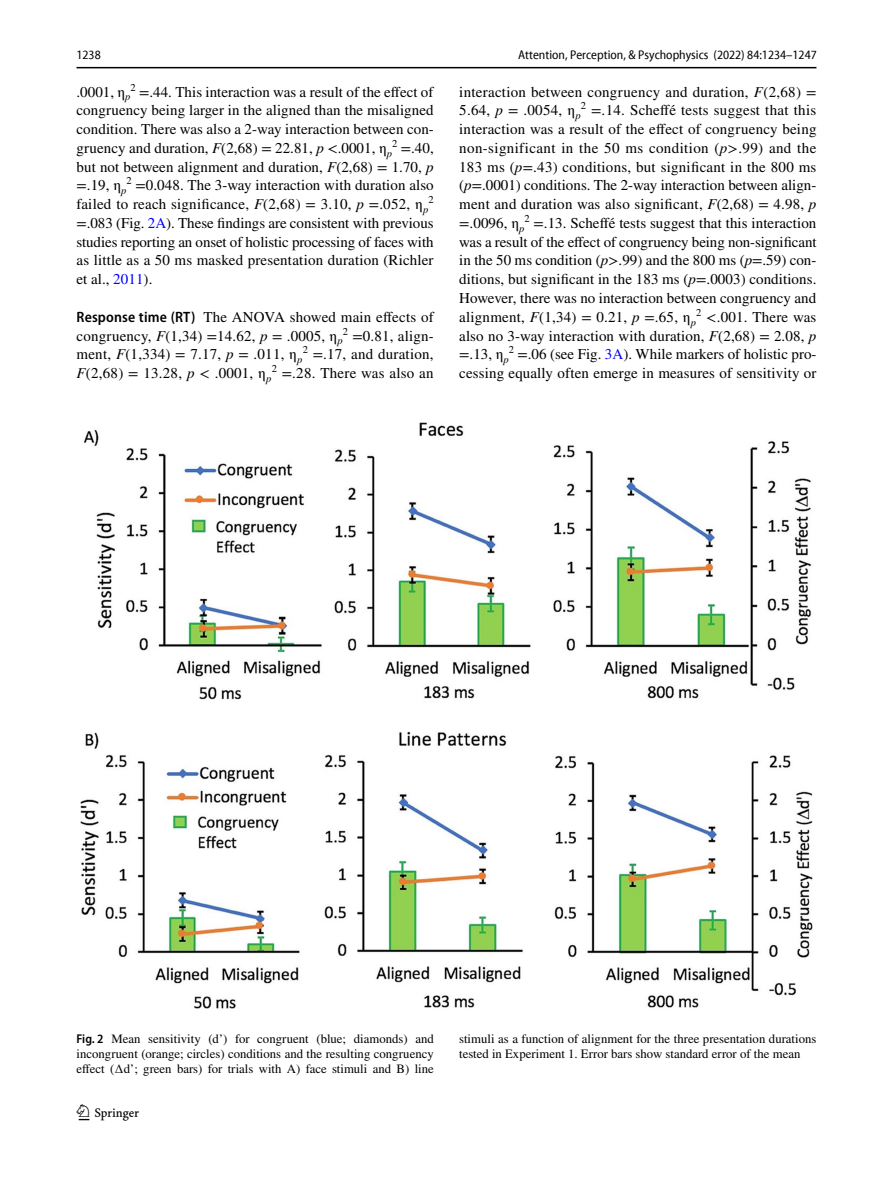
<style>
.page{position:relative;width:893px;height:1187px;background:#fff}
.page>*{position:absolute;margin:0;border:0;box-sizing:border-box;transform-origin:0 0}
.t1{font:22.5px "Springnew Regular 3";color:#000}
.t2{font:15px/18.8px "STIX";letter-spacing:.01em;color:#000;text-align:justify}
.t3{font:12.75px/15px "STIX";color:#000;text-align:justify}
.t4{font:semi-condensed 12.75px "Myriad Pro Unic";color:#000}
.t5{font:10.5px "STIX";color:#000}
.s1{font-style:italic}
.s2{color:#00f}
.s3{font-family:"Myriad Pro";font-weight:600;font-stretch:semi-condensed}
</style>
<div class="page">
<hr style="left:77px;top:67px;width:739px;height:1px;background:#000">
<img style="left:81px;top:423px;width:731px;height:585px">
<p class="t4" style="left:77px;top:50px;width:26px">1238</p>
<p class="t4" style="left:518px;top:50px;width:300px">Attention, Perception, &amp; Psychophysics (2022) 84:1234–1247</p>
<p class="t2" style="left:77px;top:83px;width:359px">.0001, η<sub>p</sub><sup>2</sup> =.44. This interaction was a result of the effect of congruency being larger in the aligned than the misaligned condition. There was also a 2-way interaction between con&shy;gruency and duration, <span class="s1">F</span>(2,68) = 22.81, <span class="s1">p</span> &lt;.0001, η<sub>p</sub><sup>2</sup> =.40, but not between alignment and duration, <span class="s1">F</span>(2,68) = 1.70, <span class="s1">p </span>=.19, η<sub>p</sub><sup>2</sup> =0.048. The 3-way interaction with duration also failed to reach significance, <span class="s1">F</span>(2,68) = 3.10, <span class="s1">p</span> =.052, η<sub>p</sub></p>
<p class="t5" style="left:428px;top:192px;width:7px">2</p>
<p class="t2" style="left:77px;top:214px;width:359px">=.083 (Fig. <span class="s2">2A</span>). These findings are consistent with previous studies reporting an onset of holistic processing of faces with as little as a 50 ms masked presentation duration (Richler et al., <span class="s2">2011</span>).</p>
<p class="t2" style="left:77px;top:308px;width:359px"><span class="s3">Response time (RT)</span> The ANOVA showed main effects of congruency, <span class="s1">F</span>(1,34) =14.62, <span class="s1">p</span> = .0005, η<sub>p</sub><sup>2</sup> =0.81, align&shy;ment, <span class="s1">F</span>(1,334) = 7.17, <span class="s1">p</span> = .011, η<sub>p</sub><sup>2</sup> =.17, and duration, <span class="s1">F</span>(2,68) = 13.28, <span class="s1">p</span> &lt; .0001, η<sub>p</sub><sup>2</sup> =.28. There was also an</p>
<p class="t2" style="left:459px;top:83px;width:359px">interaction between congruency and duration, <span class="s1">F</span>(2,68) = 5.64, <span class="s1">p</span> = .0054, η<sub>p</sub><sup>2</sup> =.14. Scheffé tests suggest that this interaction was a result of the effect of congruency being non-significant in the 50 ms condition (<span class="s1">p</span>&gt;.99) and the 183 ms (<span class="s1">p</span>=.43) conditions, but significant in the 800 ms (<span class="s1">p</span>=.0001) conditions. The 2-way interaction between align&shy;ment and duration was also significant, <span class="s1">F</span>(2,68) = 4.98, <span class="s1">p </span>=.0096, η<sub>p</sub><sup>2</sup> =.13. Scheffé tests suggest that this interaction was a result of the effect of congruency being non-significant in the 50 ms condition (<span class="s1">p</span>&gt;.99) and the 800 ms (<span class="s1">p</span>=.59) con&shy;ditions, but significant in the 183 ms (<span class="s1">p</span>=.0003) conditions.<br>However, there was no interaction between congruency and alignment, <span class="s1">F</span>(1,34) = 0.21, <span class="s1">p</span> =.65, η<sub>p</sub><sup>2</sup> &lt;.001. There was also no 3-way interaction with duration, <span class="s1">F</span>(2,68) = 2.08, <span class="s1">p </span>=.13, η<sub>p</sub><sup>2</sup> =.06 (see Fig. <span class="s2">3A</span>). While markers of holistic pro&shy;cessing equally often emerge in measures of sensitivity or</p>
<p class="t3" style="left:77px;top:1032px;width:359px"><span class="s3">Fig. 2</span> Mean sensitivity (d’) for congruent (blue; diamonds) and incongruent (orange; circles) conditions and the resulting congruency effect (∆d’; green bars) for trials with A) face stimuli and B) line</p>
<p class="t3" style="left:459px;top:1032px;width:359px">stimuli as a function of alignment for the three presentation durations tested in Experiment 1. Error bars show standard error of the mean</p>
<h1 class="t1" style="left:79px;top:1104px;width:62px">1 3</h1>
</div>
